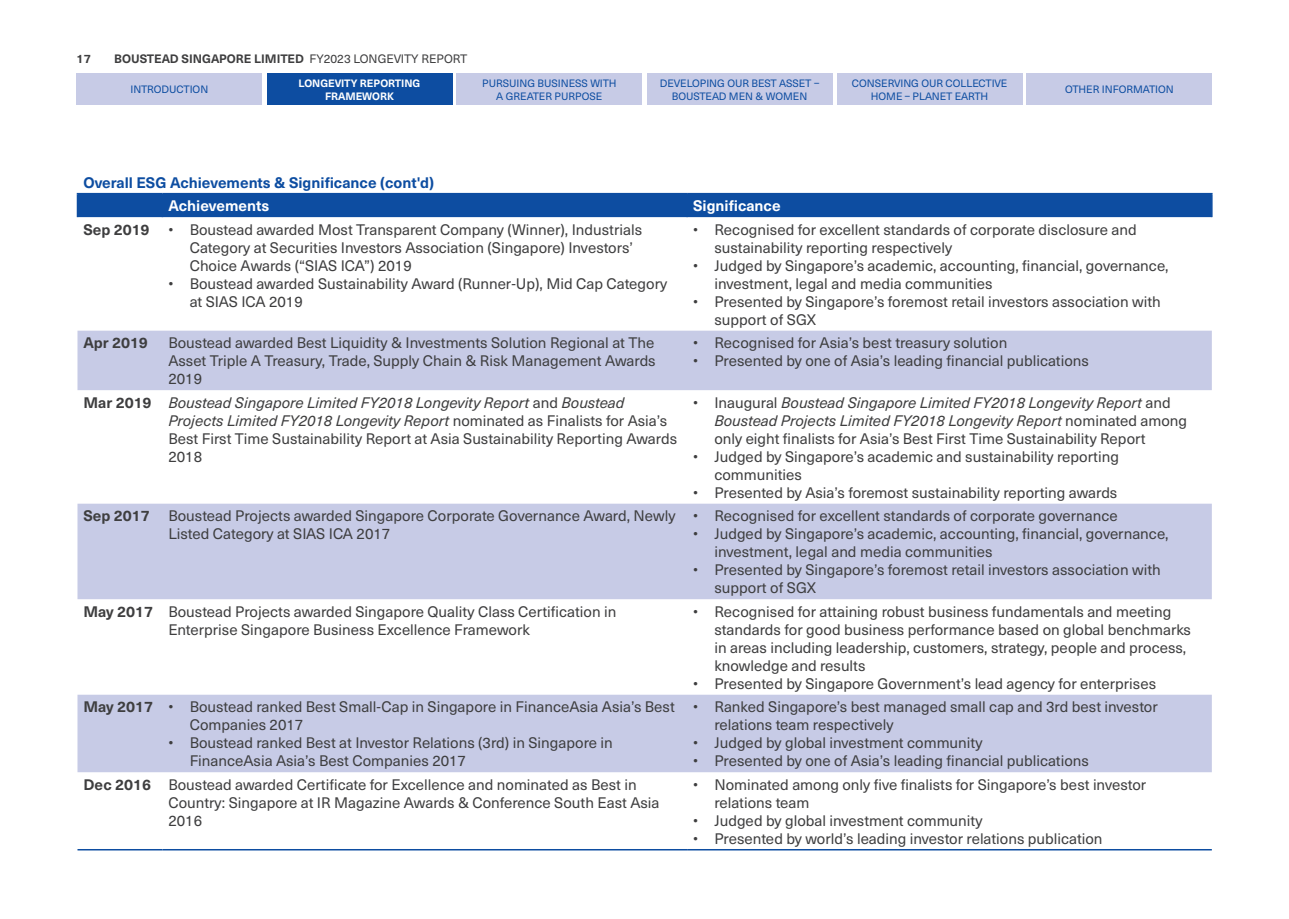
<style>
.page{position:relative;width:1289px;height:919px;background:#fff}
.page>*{position:absolute;margin:0;border:0;box-sizing:border-box;transform-origin:0 0}
.t1{font:15px/18px "Neue Haas Unica W1 G";color:#3e3e3f}
.t2{font:italic 15px/18px "Neue Haas Unica W1 G";color:#3e3e3f}
.t3{font:700 15px "Neue Haas Unica W1 G";color:#3e3e3f}
.t4{font:700 15px "Neue Haas Unica W1 G";color:#0d4da1}
.t5{font:700 15px "Neue Haas Unica W1 G";color:#fff}
.t6{font:700 12px "Neue Haas Unica W1 G";color:#3e3e3f}
.t7{font:10.5px/12.6px "Neue Haas Unica W1 G";color:#0d4da1;text-align:center}
.t8{font:700 10.5px "Neue Haas Unica W1 G";color:#fff}
.s1{font-weight:400}
.s2{font-style:italic}
.s3{font-style:normal}
</style>
<div class="page">
<svg style="left:77px;top:330px;width:1134px;height:442px;fill:#c7cbe6"></svg>
<hr style="left:77px;top:193px;width:85px;height:1px;background:#0d4da1">
<hr style="left:162px;top:193px;width:525px;height:1px;background:#0d4da1">
<div style="left:77px;top:194px;width:1133px;height:23px;background:#0d4da1"></div>
<hr style="left:687px;top:193px;width:525px;height:1px;background:#0d4da1">
<hr style="left:686px;top:194px;width:2px;height:23px;background:#0d4da1">
<hr style="left:1210px;top:194px;width:2px;height:23px;background:#0d4da1">
<hr style="left:77px;top:848px;width:85px;height:2px;background:#0d4da1">
<hr style="left:162px;top:848px;width:525px;height:2px;background:#0d4da1">
<hr style="left:687px;top:848px;width:524px;height:2px;background:#0d4da1">
<div style="left:77px;top:74px;width:185px;height:31px;background:#c7cbe6"></div>
<div style="left:456px;top:74px;width:186px;height:31px;background:#c7cbe6"></div>
<div style="left:646px;top:74px;width:186px;height:31px;background:#c7cbe6"></div>
<div style="left:1026px;top:74px;width:186px;height:31px;background:#c7cbe6"></div>
<div style="left:836px;top:74px;width:186px;height:31px;background:#c7cbe6"></div>
<div style="left:267px;top:74px;width:185px;height:31px;background:#0d4da1"></div>
<p class="t6" style="left:77px;top:50px;width:16px">17</p>
<p class="t6" style="left:114px;top:50px;width:354px">BOUSTEAD SINGAPORE LIMITED <span class="s1">FY2023 LONGEVITY REPORT</span></p>
<p class="t8" style="left:298px;top:75px;width:123px">LONGEVITY REPORTING</p>
<p class="t8" style="left:325px;top:88px;width:70px">FRAMEWORK</p>
<p class="t7" style="left:130px;top:83px;width:79px">INTRODUCTION</p>
<p class="t7" style="left:482px;top:76px;width:136px">PURSUING BUSINESS WITH<br>A GREATER PURPOSE</p>
<p class="t7" style="left:660px;top:76px;width:161px">DEVELOPING OUR BEST ASSET –<br>BOUSTEAD MEN &amp; WOMEN</p>
<p class="t7" style="left:851px;top:76px;width:157px">CONSERVING OUR COLLECTIVE<br>HOME – PLANET EARTH</p>
<p class="t7" style="left:1065px;top:83px;width:110px">OTHER INFORMATION</p>
<p class="t4" style="left:83px;top:171px;width:352px">Overall ESG Achievements &amp; Significance (cont'd)</p>
<p class="t5" style="left:168px;top:194px;width:102px">Achievements</p>
<p class="t5" style="left:693px;top:194px;width:89px">Significance</p>
<p class="t3" style="left:83px;top:218px;width:68px">Sep 2019</p>
<p class="t1" style="left:190px;top:219px;width:454px;text-indent:-21px">• Boustead awarded Most Transparent Company (Winner), Industrials<br>Category at Securities Investors Association (Singapore) Investors’<br>Choice Awards (“SIAS ICA”) 2019</p>
<p class="t1" style="left:190px;top:273px;width:479px;text-indent:-21px">• Boustead awarded Sustainability Award (Runner-Up), Mid Cap Category at SIAS ICA 2019</p>
<p class="t1" style="left:714px;top:219px;width:424px;text-indent:-21px">• Recognised for excellent standards of corporate disclosure and sustainability reporting respectively</p>
<p class="t1" style="left:714px;top:255px;width:456px;text-indent:-21px">• Judged by Singapore’s academic, accounting, financial, governance, investment, legal and media communities</p>
<p class="t1" style="left:714px;top:291px;width:448px;text-indent:-21px">• Presented by Singapore’s foremost retail investors association with support of SGX</p>
<p class="t3" style="left:83px;top:331px;width:66px">Apr 2019</p>
<p class="t1" style="left:168px;top:333px;width:489px;text-align:justify">Boustead awarded Best Liquidity &amp; Investments Solution Regional at The Asset Triple A Treasury, Trade, Supply Chain &amp; Risk Management Awards 2019</p>
<p class="t1" style="left:693px;top:333px;width:316px">• Recognised for Asia’s best treasury solution</p>
<p class="t1" style="left:693px;top:351px;width:397px">• Presented by one of Asia’s leading financial publications</p>
<p class="t3" style="left:83px;top:391px;width:70px">Mar 2019</p>
<p class="t1" style="left:168px;top:392px;width:510px"><span class="s2">Boustead Singapore Limited FY2018 Longevity Report</span> and <span class="s2">Boustead Projects Limited FY2018 Longevity Report</span> nominated as Finalists for Asia’s Best First Time Sustainability Report at Asia Sustainability Reporting Awards 2018</p>
<p class="t2" style="left:714px;top:392px;width:474px;text-indent:-21px"><span class="s3">• Inaugural</span> Boustead Singapore Limited FY2018 Longevity Report <span class="s3">and<br></span>Boustead Projects Limited FY2018 Longevity Report <span class="s3">nominated among only eight finalists for Asia’s Best First Time Sustainability Report</span></p>
<p class="t1" style="left:714px;top:446px;width:406px;text-indent:-21px">• Judged by Singapore’s academic and sustainability reporting communities</p>
<p class="t1" style="left:693px;top:482px;width:426px">• Presented by Asia’s foremost sustainability reporting awards</p>
<p class="t3" style="left:83px;top:504px;width:68px">Sep 2017</p>
<p class="t1" style="left:168px;top:506px;width:508px">Boustead Projects awarded Singapore Corporate Governance Award, Newly<br>Listed Category at SIAS ICA 2017</p>
<p class="t1" style="left:693px;top:506px;width:426px">• Recognised for excellent standards of corporate governance</p>
<p class="t1" style="left:714px;top:524px;width:456px;text-indent:-21px">• Judged by Singapore’s academic, accounting, financial, governance, investment, legal and media communities</p>
<p class="t1" style="left:714px;top:560px;width:448px;text-indent:-21px">• Presented by Singapore’s foremost retail investors association with support of SGX</p>
<p class="t3" style="left:83px;top:600px;width:71px">May 2017</p>
<p class="t1" style="left:168px;top:601px;width:449px">Boustead Projects awarded Singapore Quality Class Certification in<br>Enterprise Singapore Business Excellence Framework</p>
<p class="t1" style="left:714px;top:601px;width:478px;text-indent:-21px">• Recognised for attaining robust business fundamentals and meeting standards for good business performance based on global benchmarks in areas including leadership, customers, strategy, people and process, knowledge and results</p>
<p class="t1" style="left:693px;top:673px;width:464px">• Presented by Singapore Government’s lead agency for enterprises</p>
<p class="t3" style="left:83px;top:695px;width:71px">May 2017</p>
<p class="t1" style="left:190px;top:697px;width:486px;text-indent:-21px">• Boustead ranked Best Small-Cap in Singapore in FinanceAsia Asia’s Best<br>Companies 2017</p>
<p class="t1" style="left:190px;top:733px;width:425px;text-indent:-21px">• Boustead ranked Best at Investor Relations (3rd) in Singapore in<br>FinanceAsia Asia’s Best Companies 2017</p>
<p class="t1" style="left:714px;top:697px;width:445px;text-indent:-21px">• Ranked Singapore’s best managed small cap and 3rd best investor relations team respectively</p>
<p class="t1" style="left:693px;top:733px;width:291px">• Judged by global investment community</p>
<p class="t1" style="left:693px;top:751px;width:397px">• Presented by one of Asia’s leading financial publications</p>
<p class="t3" style="left:83px;top:772px;width:69px">Dec 2016</p>
<p class="t1" style="left:168px;top:774px;width:492px">Boustead awarded Certificate for Excellence and nominated as Best in<br>Country: Singapore at IR Magazine Awards &amp; Conference South East Asia<br>2016</p>
<p class="t1" style="left:714px;top:774px;width:433px;text-indent:-21px">• Nominated among only five finalists for Singapore’s best investor relations team</p>
<p class="t1" style="left:693px;top:810px;width:291px">• Judged by global investment community</p>
<p class="t1" style="left:693px;top:828px;width:411px">• Presented by world’s leading investor relations publication</p>
</div>
